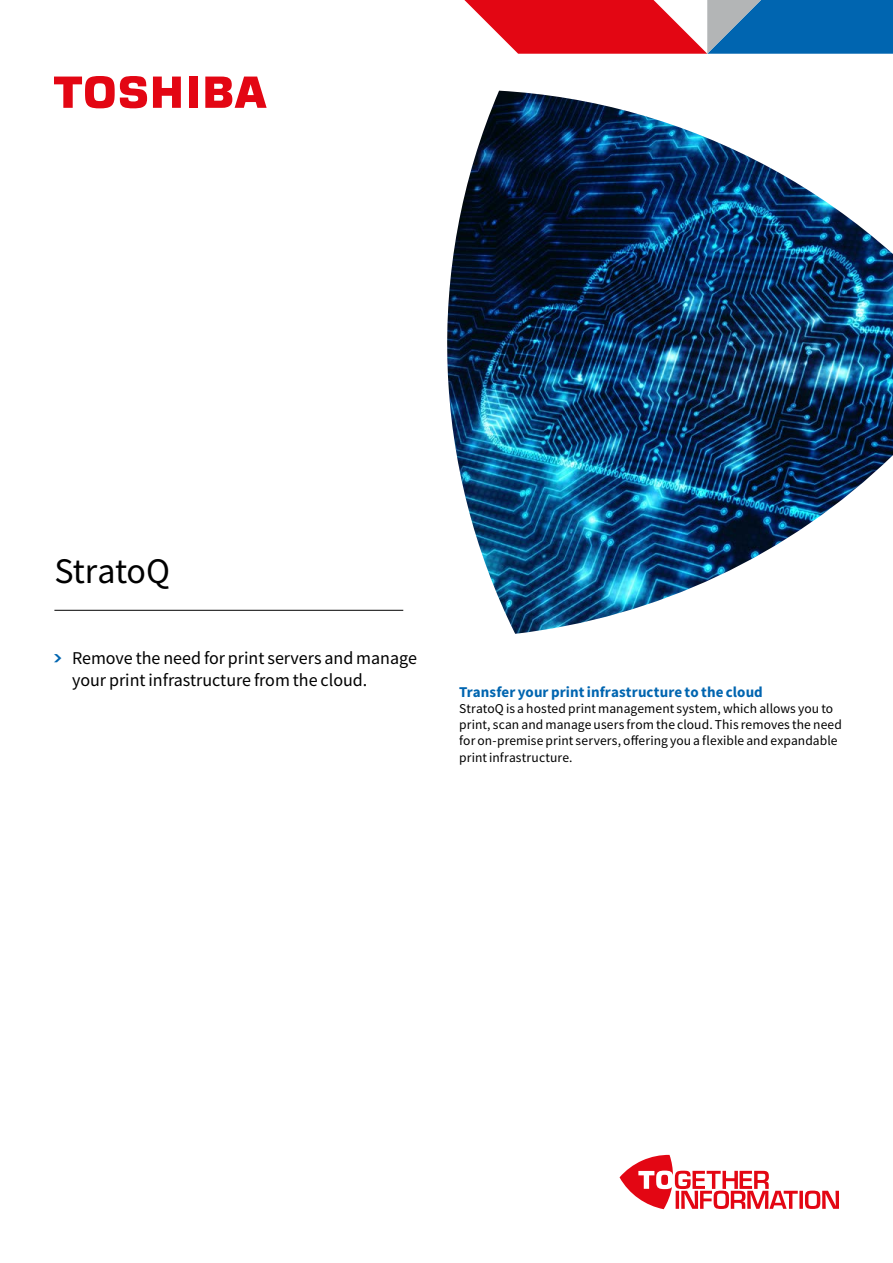
<style>
.page{position:relative;width:893px;height:1263px;background:#fff}
.page>*{position:absolute;margin:0;border:0;box-sizing:border-box;transform-origin:0 0}
.t1{font:36px "Toshiba Sans";letter-spacing:-.01em;color:#000}
.t2{font:18px/21.6px "Toshiba Sans";color:#000}
.t3{font:700 15px "Toshiba Sans";letter-spacing:.005em;color:#0065b0}
.t4{font:13.5px/16.2px "Toshiba Sans";letter-spacing:.01em;color:#000}
.s1{font-family:"Chevron";font-size:21px;color:#0065b0}
</style>
<div class="page">
<hr style="left:54px;top:610px;width:349px;height:1px;background:#000">
<div style="left:189px;top:77px;width:8px;height:31px;background:#e30613"></div>
<svg style="left:153px;top:77px;width:28px;height:31px"></svg>
<svg style="left:205px;top:77px;width:62px;height:31px"></svg>
<svg style="left:54px;top:76px;width:93px;height:32px"></svg>
<svg style="left:620px;top:1155px;width:219px;height:54px"></svg>
<img style="left:447px;top:91px;width:446px;height:543px">
<svg style="left:464px;top:0;width:429px;height:54px;background:#905677"></svg>
<h1 class="t1" style="left:54px;top:548px;width:117px">StratoQ</h1>
<h2 class="t2" style="left:72px;top:647px;width:346px;text-indent:-18px"><span class="s1">•</span> Remove the need for print servers and manage your print infrastructure from the cloud.</h2>
<p class="t3" style="left:459px;top:682px;width:305px">Transfer your print infrastructure to the cloud</p>
<p class="t4" style="left:459px;top:700px;width:384px">StratoQ is a hosted print management system, which allows you to print, scan and manage users from the cloud. This removes the need for on-premise print servers, offering you a flexible and expandable print infrastructure.</p>
</div>
